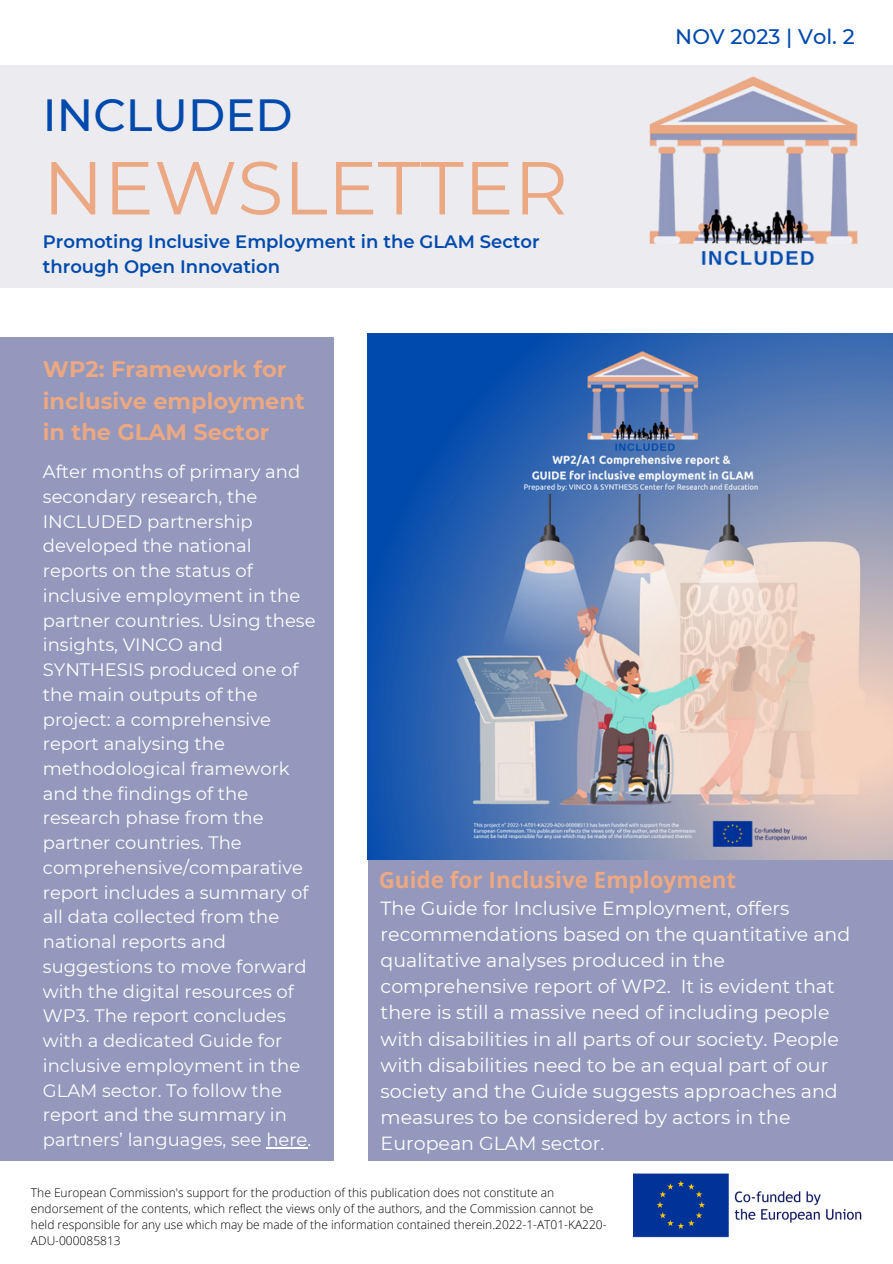
<style>
.page{position:relative;width:893px;height:1264px;background:#fff}
.page>*{position:absolute;margin:0;border:0;box-sizing:border-box;transform-origin:0 0}
.t1{font:75px "Montserrat";color:#eba883}
.t2{font:500 45px "Montserrat";color:#004aad}
.t3{font:700 22.5px/31.5px "Montserrat";color:#eba883}
.t4{font:700 22.5px "Open Sans";color:#eba883}
.t5{font:500 21px "Montserrat";color:#004aad}
.t6{font:19.05px/26.1px "Montserrat";color:#fff}
.t7{font:18px/24.8px "Montserrat";color:#fff}
.t8{font:600 18px/24.8px "Montserrat";color:#004aad}
.t9{font:300 12px/16px "Open Sans";color:#000}
</style>
<div class="page">
<div style="left:0;top:65px;width:892px;height:223px;background:#ececf0"></div>
<div style="left:0;top:337px;width:334px;height:823px;background:#9398bc"></div>
<img style="left:649px;top:76px;width:209px;height:190px">
<img style="left:633px;top:1173px;width:229px;height:64px">
<div style="left:368px;top:859px;width:524px;height:301px;background:#9398bc"></div>
<img style="left:368px;top:333px;width:524px;height:526px">
<hr style="left:266px;top:1147px;width:41px;height:1px;background:#fff">
<p class="t2" style="left:43px;top:87px;width:251px">INCLUDED</p>
<p class="t1" style="left:43px;top:142px;width:526px">NEWSLETTER</p>
<p class="t8" style="left:43px;top:229px;width:498px">Promoting Inclusive Employment in the GLAM Sector through Open Innovation</p>
<p class="t5" style="left:675px;top:24px;width:181px">NOV 2023 | Vol. 2</p>
<p class="t3" style="left:43px;top:353px;width:263px">WP2: Framework for inclusive employment in the GLAM Sector</p>
<p class="t7" style="left:43px;top:459px;width:274px">After months of primary and secondary research, the<br>INCLUDED partnership developed the national reports on the status of inclusive employment in the partner countries. Using these insights, VINCO and<br>SYNTHESIS produced one of the main outputs of the project: a comprehensive report analysing the methodological framework and the findings of the research phase from the partner countries. The comprehensive/comparative report includes a summary of all data collected from the national reports and suggestions to move forward with the digital resources of<br>WP3. The report concludes with a dedicated Guide for inclusive employment in the<br>GLAM sector. To follow the report and the summary in partners’ languages, see here.</p>
<p class="t4" style="left:378px;top:863px;width:359px">Guide for Inclusive Employment</p>
<p class="t6" style="left:380px;top:895px;width:471px">The Guide for Inclusive Employment, offers recommendations based on the quantitative and qualitative analyses produced in the comprehensive report of WP2. It is evident that there is still a massive need of including people with disabilities in all parts of our society. People with disabilities need to be an equal part of our society and the Guide suggests approaches and measures to be considered by actors in the European GLAM sector.</p>
<p class="t9" style="left:31px;top:1184px;width:577px">The European Commission's support for the production of this publication does not constitute an endorsement of the contents, which reflect the views only of the authors, and the Commission cannot be held responsible for any use which may be made of the information contained therein.2022-1-AT01-KA220- ADU-000085813</p>
</div>
